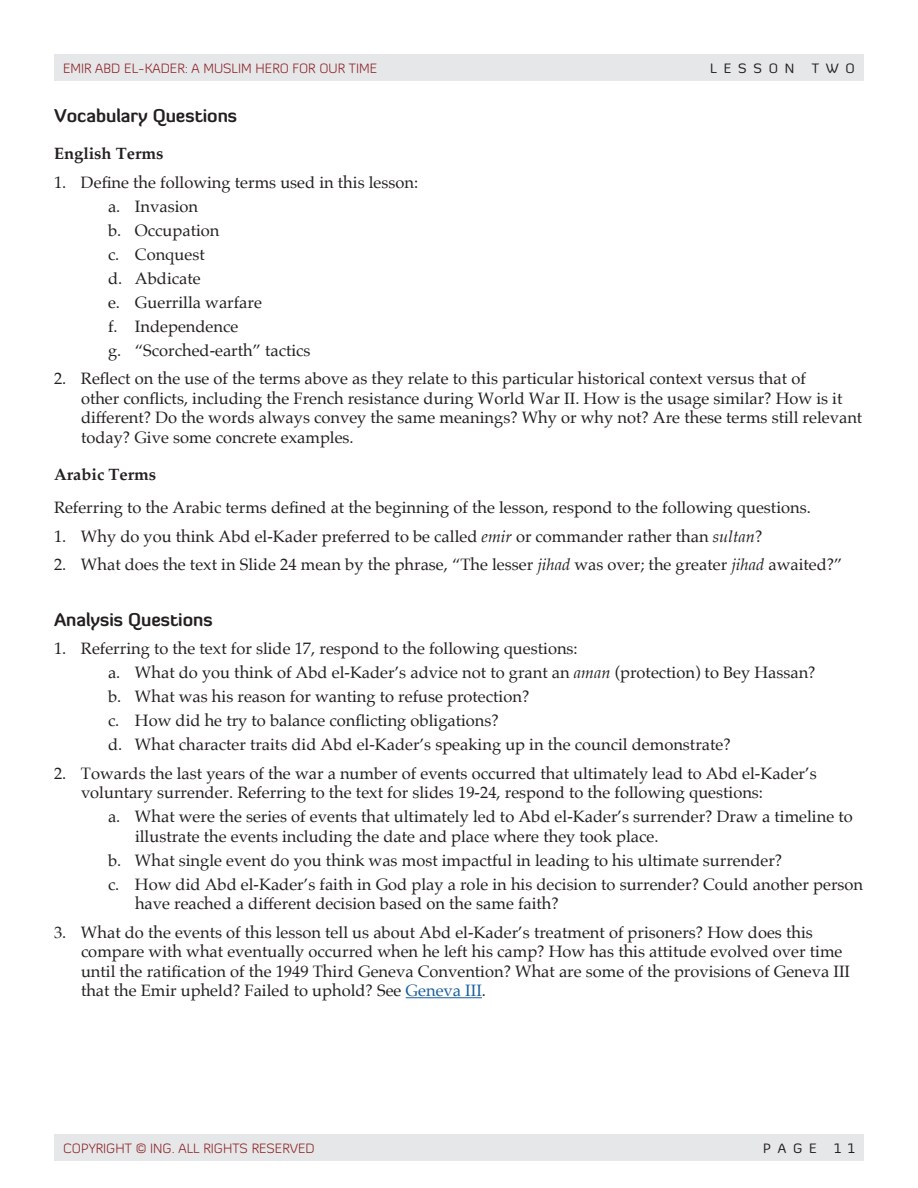
<style>
.page{position:relative;width:918px;height:1188px;background:#fff}
.page>*{position:absolute;margin:0;border:0;box-sizing:border-box;transform-origin:0 0}
.SubHead1{font:700 18px "Diavlo";color:#231f20}
.t1{font:16.5px/19.5px "Palatino";color:#231f20}
.t2{font:700 16.5px "Palatino";color:#231f20}
.t3{font:300 13.5px "Diavlo";color:#881a1d}
.t4{font:13.5px "Diavlo";letter-spacing:.5em;color:#231f20}
.s1{font-style:italic}
.s2{color:#175d9e}
</style>
<div class="page">
<hr style="left:406px;top:997px;width:76px;height:1px;background:#175d9e">
<div style="left:54px;top:1134px;width:810px;height:27px;background:#e6e7e9"></div>
<div style="left:54px;top:54px;width:810px;height:27px;background:#e6e7e9"></div>
<p class="t3" style="left:63px;top:60px;width:316px">EMIR ABD EL-KADER: A MUSLIM HERO FOR OUR TIME</p>
<p class="t4" style="left:710px;top:59px;width:86px">LESSON</p>
<p class="t4" style="left:812px;top:59px;width:45px">TWO</p>
<p class="SubHead1" style="left:54px;top:104px;width:185px">Vocabulary Questions</p>
<p class="t2" style="left:54px;top:139px;width:111px">English Terms</p>
<p class="t1" style="left:54px;top:172px;width:366px">1. Define the following terms used in this lesson:</p>
<p class="t1" style="left:108px;top:196px;width:92px">a. Invasion</p>
<p class="t1" style="left:108px;top:220px;width:113px">b. Occupation</p>
<p class="t1" style="left:108px;top:244px;width:98px">c. Conquest</p>
<p class="t1" style="left:108px;top:268px;width:94px">d. Abdicate</p>
<p class="t1" style="left:108px;top:292px;width:155px">e. Guerrilla warfare</p>
<p class="t1" style="left:108px;top:316px;width:132px">f. Independence</p>
<p class="t1" style="left:108px;top:340px;width:204px">g. “Scorched-earth” tactics</p>
<p class="t1" style="left:81px;top:369px;width:783px;text-indent:-27px">2. Reflect on the use of the terms above as they relate to this particular historical context versus that of<br>other conflicts, including the French resistance during World War II. How is the usage similar? How is it different? Do the words always convey the same meanings? Why or why not? Are these terms still relevant today? Give some concrete examples.</p>
<p class="t2" style="left:54px;top:460px;width:104px">Arabic Terms</p>
<p class="t1" style="left:54px;top:498px;width:758px">Referring to the Arabic terms defined at the beginning of the lesson, respond to the following questions.</p>
<p class="t1" style="left:54px;top:526px;width:710px">1. Why do you think Abd el-Kader preferred to be called <span class="s1">emir</span> or commander rather than <span class="s1">sultan</span>?</p>
<p class="t1" style="left:54px;top:555px;width:790px">2. What does the text in Slide 24 mean by the phrase, “The lesser <span class="s1">jihad</span> was over; the greater <span class="s1">jihad</span> awaited?”</p>
<p class="SubHead1" style="left:54px;top:608px;width:160px">Analysis Questions</p>
<p class="t1" style="left:54px;top:639px;width:525px">1. Referring to the text for slide 17, respond to the following questions:</p>
<p class="t1" style="left:108px;top:663px;width:709px">a. What do you think of Abd el-Kader’s advice not to grant an <span class="s1">aman</span> (protection) to Bey Hassan?</p>
<p class="t1" style="left:108px;top:687px;width:423px">b. What was his reason for wanting to refuse protection?</p>
<p class="t1" style="left:108px;top:711px;width:392px">c. How did he try to balance conflicting obligations?</p>
<p class="t1" style="left:108px;top:735px;width:624px">d. What character traits did Abd el-Kader’s speaking up in the council demonstrate?</p>
<p class="t1" style="left:81px;top:763px;width:737px;text-indent:-27px">2. Towards the last years of the war a number of events occurred that ultimately lead to Abd el-Kader’s voluntary surrender. Referring to the text for slides 19-24, respond to the following questions:</p>
<p class="t1" style="left:135px;top:807px;width:719px;text-indent:-27px">a. What were the series of events that ultimately led to Abd el-Kader’s surrender? Draw a timeline to illustrate the events including the date and place where they took place.</p>
<p class="t1" style="left:108px;top:850px;width:676px">b. What single event do you think was most impactful in leading to his ultimate surrender?</p>
<p class="t1" style="left:135px;top:874px;width:730px;text-indent:-27px">c. How did Abd el-Kader’s faith in God play a role in his decision to surrender? Could another person have reached a different decision based on the same faith?</p>
<p class="t1" style="left:81px;top:922px;width:771px;text-indent:-27px">3. What do the events of this lesson tell us about Abd el-Kader’s treatment of prisoners? How does this compare with what eventually occurred when he left his camp? How has this attitude evolved over time until the ratification of the 1949 Third Geneva Convention? What are some of the provisions of Geneva III that the Emir upheld? Failed to uphold? See <span class="s2">Geneva III</span>.</p>
<p class="t3" style="left:63px;top:1140px;width:253px">COPYRIGHT © ING. ALL RIGHTS RESERVED</p>
<p class="t4" style="left:763px;top:1139px;width:55px">PAGE</p>
<p class="t4" style="left:834px;top:1139px;width:22px">1 1</p>
</div>
